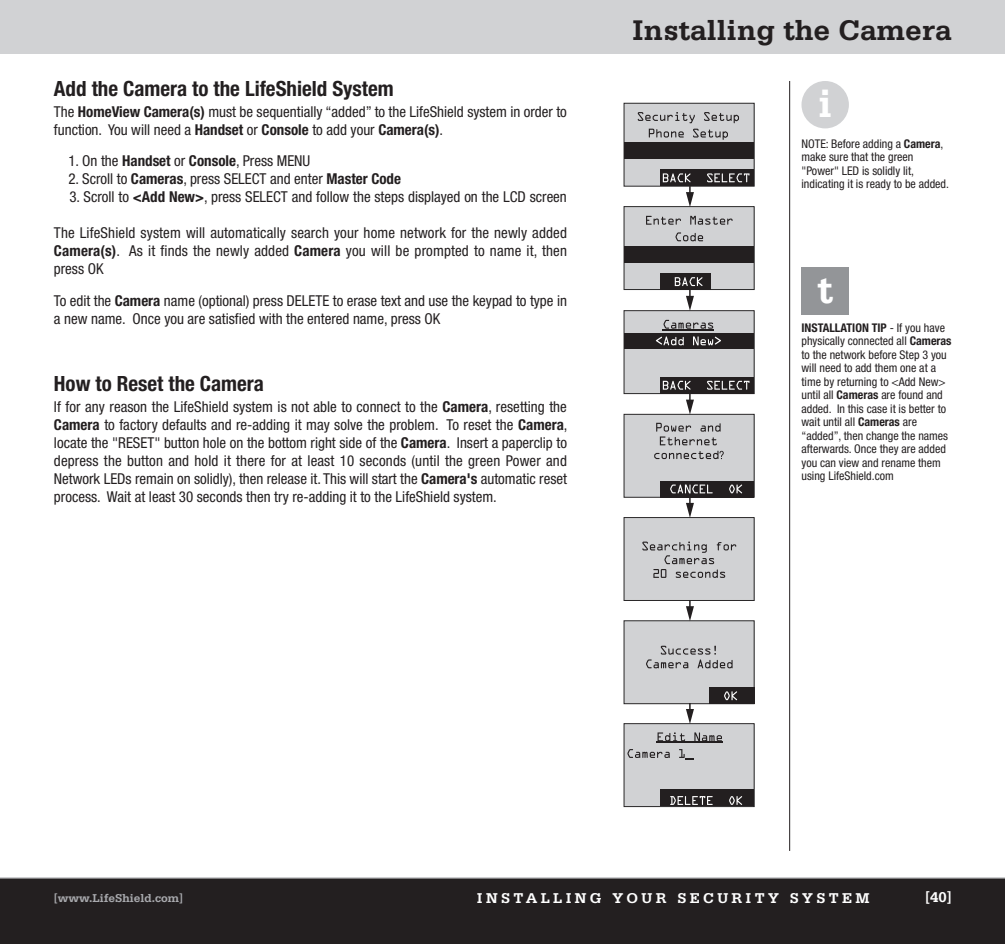
<style>
.page{position:relative;width:1005px;height:944px;background:#fff}
.page>*{position:absolute;margin:0;border:0;box-sizing:border-box;transform-origin:0 0}
.t1{font:700 41.1px "Serifa";color:#fff}
.t2{font:700 30px "Serifa";color:#231f20}
.t3{font:700 condensed 21px "Helvetica Neue";color:#231f20}
.t4{font:condensed 15px/18px "Helvetica Neue";color:#231f20}
.t5{font:700 15px "Serifa";letter-spacing:.22em;color:#fff}
.t6{font:condensed 12px/13.5px "Helvetica Neue";color:#231f20}
.t7{font:700 12px "Serifa";color:#a8a9ad}
.s1{font-weight:700}
</style>
<div class="page">
<div style="left:0;top:0;width:1005px;height:54px;background:#d1d2d4"></div>
<div style="left:0;top:877px;width:1005px;height:67px;background:#231f20"></div>
<hr style="left:789px;top:81px;width:1px;height:770px;background:#231f20">
<hr style="left:0;top:877px;width:1005px;height:1px;background:#d1d2d4">
<div style="left:802px;top:81px;width:47px;height:47px;background:#d1d2d4;border-radius:50%"></div>
<div style="left:802px;top:267px;width:47px;height:48px;background:#939598"></div>
<div style="left:624px;top:103px;width:130px;height:83px;background:#d1d2d4"></div>
<div style="left:624px;top:103px;width:131px;height:84px;border:1px solid #2a2829"></div>
<div style="left:624px;top:207px;width:130px;height:83px;background:#d1d2d4"></div>
<div style="left:624px;top:206px;width:131px;height:84px;border:1px solid #2a2829"></div>
<div style="left:624px;top:311px;width:130px;height:83px;background:#d1d2d4"></div>
<div style="left:624px;top:310px;width:131px;height:84px;border:1px solid #2a2829"></div>
<div style="left:624px;top:414px;width:130px;height:83px;background:#d1d2d4"></div>
<div style="left:624px;top:414px;width:131px;height:84px;border:1px solid #2a2829"></div>
<div style="left:624px;top:518px;width:130px;height:82px;background:#d1d2d4"></div>
<div style="left:624px;top:517px;width:131px;height:84px;border:1px solid #2a2829"></div>
<div style="left:624px;top:621px;width:130px;height:83px;background:#d1d2d4"></div>
<div style="left:624px;top:620px;width:131px;height:84px;border:1px solid #2a2829"></div>
<div style="left:624px;top:724px;width:130px;height:83px;background:#d1d2d4"></div>
<div style="left:624px;top:723px;width:131px;height:84px;border:1px solid #2a2829"></div>
<div style="left:661px;top:170px;width:93px;height:16px;background:#231f20"></div>
<div style="left:624px;top:142px;width:130px;height:16px;background:#231f20"></div>
<svg style="left:707px;top:173px;width:43px;height:9px"></svg>
<svg style="left:663px;top:173px;width:31px;height:34px"></svg>
<svg style="left:686px;top:600px;width:8px;height:21px"></svg>
<svg style="left:686px;top:703px;width:8px;height:21px"></svg>
<svg style="left:638px;top:112px;width:57px;height:11px"></svg>
<svg style="left:704px;top:112px;width:35px;height:11px"></svg>
<svg style="left:649px;top:129px;width:35px;height:9px"></svg>
<svg style="left:693px;top:129px;width:35px;height:11px"></svg>
<div style="left:661px;top:377px;width:93px;height:17px;background:#231f20"></div>
<div style="left:624px;top:333px;width:130px;height:16px;background:#231f20"></div>
<svg style="left:663px;top:381px;width:31px;height:34px"></svg>
<svg style="left:707px;top:381px;width:43px;height:9px"></svg>
<svg style="left:664px;top:320px;width:49px;height:9px"></svg>
<hr style="left:662px;top:329px;width:52px;height:1px;background:#231f20">
<svg style="left:656px;top:336px;width:28px;height:9px"></svg>
<svg style="left:693px;top:336px;width:28px;height:9px"></svg>
<div style="left:661px;top:481px;width:93px;height:16px;background:#231f20"></div>
<svg style="left:670px;top:485px;width:43px;height:33px"></svg>
<svg style="left:729px;top:485px;width:13px;height:8px"></svg>
<svg style="left:656px;top:423px;width:65px;height:22px"></svg>
<svg style="left:654px;top:451px;width:70px;height:8px"></svg>
<div style="left:661px;top:790px;width:93px;height:16px;background:#231f20"></div>
<svg style="left:670px;top:796px;width:43px;height:9px"></svg>
<svg style="left:729px;top:796px;width:13px;height:9px"></svg>
<svg style="left:658px;top:732px;width:27px;height:9px"></svg>
<svg style="left:694px;top:732px;width:28px;height:9px"></svg>
<hr style="left:656px;top:742px;width:67px;height:1px;background:#231f20">
<svg style="left:627px;top:749px;width:43px;height:9px"></svg>
<svg style="left:679px;top:749px;width:14px;height:11px"></svg>
<div style="left:661px;top:273px;width:50px;height:17px;background:#231f20"></div>
<div style="left:624px;top:246px;width:130px;height:16px;background:#231f20"></div>
<svg style="left:675px;top:277px;width:28px;height:34px"></svg>
<svg style="left:646px;top:216px;width:35px;height:9px"></svg>
<svg style="left:690px;top:216px;width:43px;height:9px"></svg>
<svg style="left:676px;top:232px;width:27px;height:9px"></svg>
<svg style="left:642px;top:542px;width:94px;height:36px"></svg>
<div style="left:709px;top:688px;width:45px;height:16px;background:#231f20"></div>
<svg style="left:724px;top:691px;width:13px;height:9px"></svg>
<svg style="left:646px;top:646px;width:87px;height:22px"></svg>
<h3 class="t3" style="left:54px;top:81px;width:341px">Add the Camera to the LifeShield System</h3>
<p class="t4" style="left:54px;top:104px;width:515px">The <span class="s1">HomeView Camera(s)</span> must be sequentially “added” to the LifeShield system in order to function. You will need a <span class="s1">Handset</span> or <span class="s1">Console</span> to add your <span class="s1">Camera(s)</span>.</p>
<p class="t4" style="left:68px;top:153px;width:244px">1. On the <span class="s1">Handset</span> or <span class="s1">Console</span>, Press MENU</p>
<p class="t4" style="left:68px;top:171px;width:334px">2. Scroll to <span class="s1">Cameras</span>, press SELECT and enter <span class="s1">Master Code</span></p>
<p class="t4" style="left:69px;top:189px;width:499px">3. Scroll to <span class="s1">&lt;Add New&gt;</span>, press SELECT and follow the steps displayed on the LCD screen</p>
<p class="t4" style="left:54px;top:225px;width:515px;text-align:justify">The LifeShield system will automatically search your home network for the newly added <span class="s1">Camera(s)</span>. As it finds the newly added <span class="s1">Camera</span> you will be prompted to name it, then press OK</p>
<p class="t4" style="left:54px;top:293px;width:515px">To edit the <span class="s1">Camera</span> name (optional) press DELETE to erase text and use the keypad to type in a new name. Once you are satisfied with the entered name, press OK</p>
<h3 class="t3" style="left:54px;top:376px;width:211px">How to Reset the Camera</h3>
<p class="t4" style="left:54px;top:399px;width:515px;text-align:justify">If for any reason the LifeShield system is not able to connect to the <span class="s1">Camera</span>, resetting the <span class="s1">Camera</span> to factory defaults and re-adding it may solve the problem. To reset the <span class="s1">Camera</span>, locate the "RESET" button hole on the bottom right side of the <span class="s1">Camera</span>. Insert a paperclip to depress the button and hold it there for at least 10 seconds (until the green Power and Network LEDs remain on solidly), then release it. This will start the <span class="s1">Camera's</span> automatic reset process. Wait at least 30 seconds then try re-adding it to the LifeShield system.</p>
<h2 class="t2" style="left:632px;top:20px;width:321px">Installing the Camera</h2>
<h1 class="t1" style="left:819px;top:89px;width:15px">i</h1>
<p class="t6" style="left:802px;top:138px;width:149px">NOTE: Before adding a <span class="s1">Camera</span>, make sure that the green "Power" LED is solidly lit, indicating it is ready to be added.</p>
<h1 class="t1" style="left:817px;top:275px;width:17px">t</h1>
<p class="t6" style="left:802px;top:322px;width:152px"><span class="s1">INSTALLATION TIP</span> - If you have physically connected all <span class="s1">Cameras </span>to the network before Step 3 you will need to add them one at a time by returning to &lt;Add New&gt; until all <span class="s1">Cameras</span> are found and added. In this case it is better to wait until all <span class="s1">Cameras</span> are “added”, then change the names afterwards. Once they are added you can view and rename them using LifeShield.com</p>
<p class="t7" style="left:54px;top:894px;width:131px">[www.LifeShield.com]</p>
<p class="t5" style="left:477px;top:893px;width:394px">INSTALLING YOUR SECURITY SYSTEM</p>
<p class="t5" style="left:925px;top:892px;width:28px">[40]</p>
</div>
